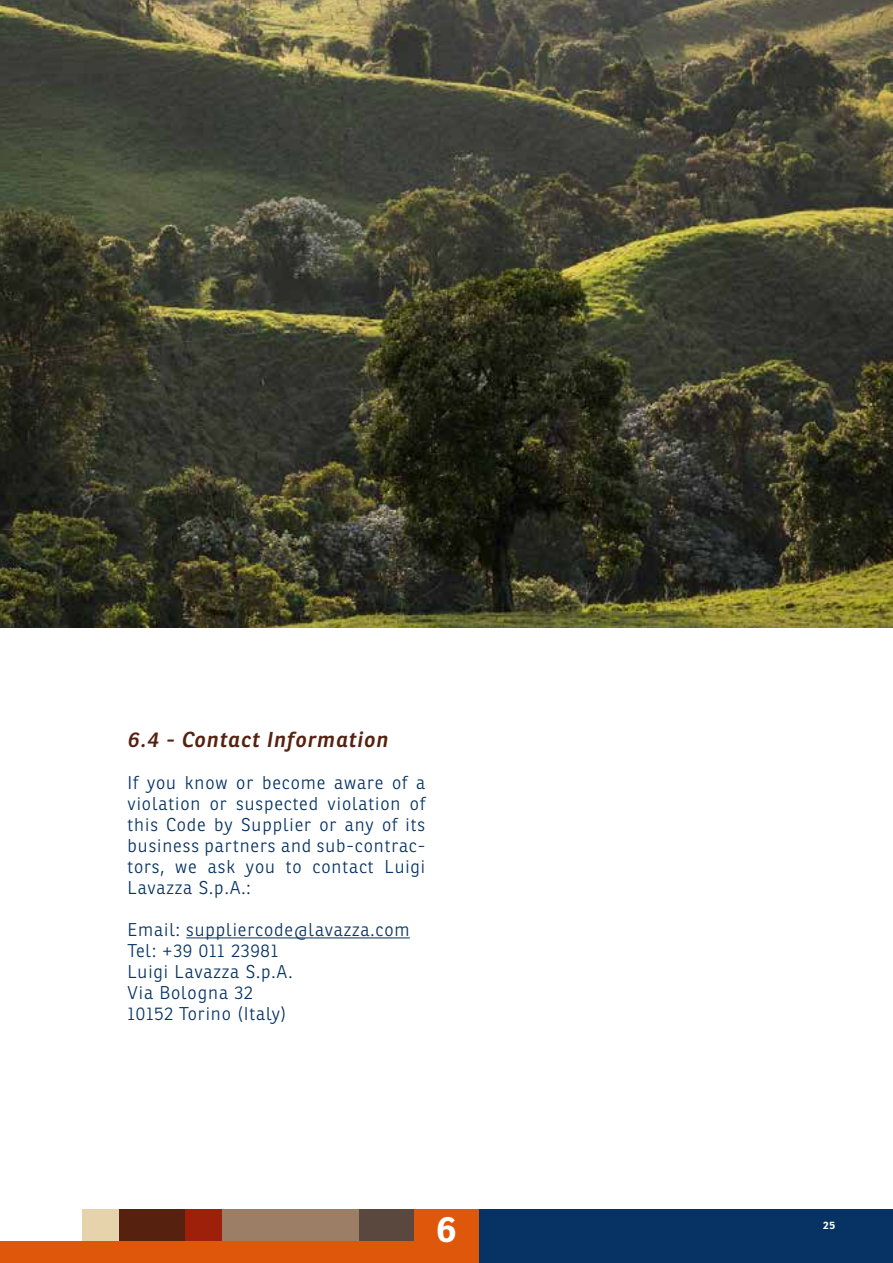
<style>
.page{position:relative;width:893px;height:1263px;background:#fff}
.page>*{position:absolute;margin:0;border:0;box-sizing:border-box;transform-origin:0 0}
.t1{font:700 36px "Ronnia";color:#fff}
.t2{font:italic 600 21px "Ronnia";letter-spacing:.05em;color:#56210f}
.t3{font:300 18px/21px "Ronnia";letter-spacing:.05em;color:#063363;text-align:justify}
.t4{font:700 10.5px "Ronnia";color:#fff}
</style>
<div class="page">
<img style="left:0;top:0;width:893px;height:627px">
<hr style="left:186px;top:937px;width:224px;height:1px;background:#063363">
<div style="left:82px;top:1209px;width:37px;height:54px;background:#e6d2ab"></div>
<div style="left:359px;top:1209px;width:55px;height:54px;background:#5a483f"></div>
<div style="left:414px;top:1209px;width:65px;height:54px;background:#de570a"></div>
<div style="left:479px;top:1209px;width:414px;height:54px;background:#063363"></div>
<div style="left:185px;top:1209px;width:37px;height:54px;background:#9e200b"></div>
<div style="left:222px;top:1209px;width:137px;height:54px;background:#9b7e65"></div>
<div style="left:119px;top:1209px;width:66px;height:54px;background:#56210f"></div>
<div style="left:0;top:1242px;width:415px;height:21px;background:#de570a"></div>
<p class="t2" style="left:128px;top:726px;width:262px">6.4 - Contact Information</p>
<p class="t3" style="left:128px;top:772px;width:299px">If you know or become aware of a violation or suspected violation of this Code by Supplier or any of its business partners and sub-contrac&shy;tors, we ask you to contact Luigi Lavazza S.p.A.:</p>
<p class="t3" style="left:128px;top:919px;width:284px;text-align:left">Email: suppliercode@lavazza.com<br>Tel: +39 011 23981<br>Luigi Lavazza S.p.A.<br>Via Bologna 32<br>10152 Torino (Italy)</p>
<h1 class="t1" style="left:436px;top:1206px;width:22px">6</h1>
<p class="t4" style="left:823px;top:1218px;width:14px">25</p>
</div>
